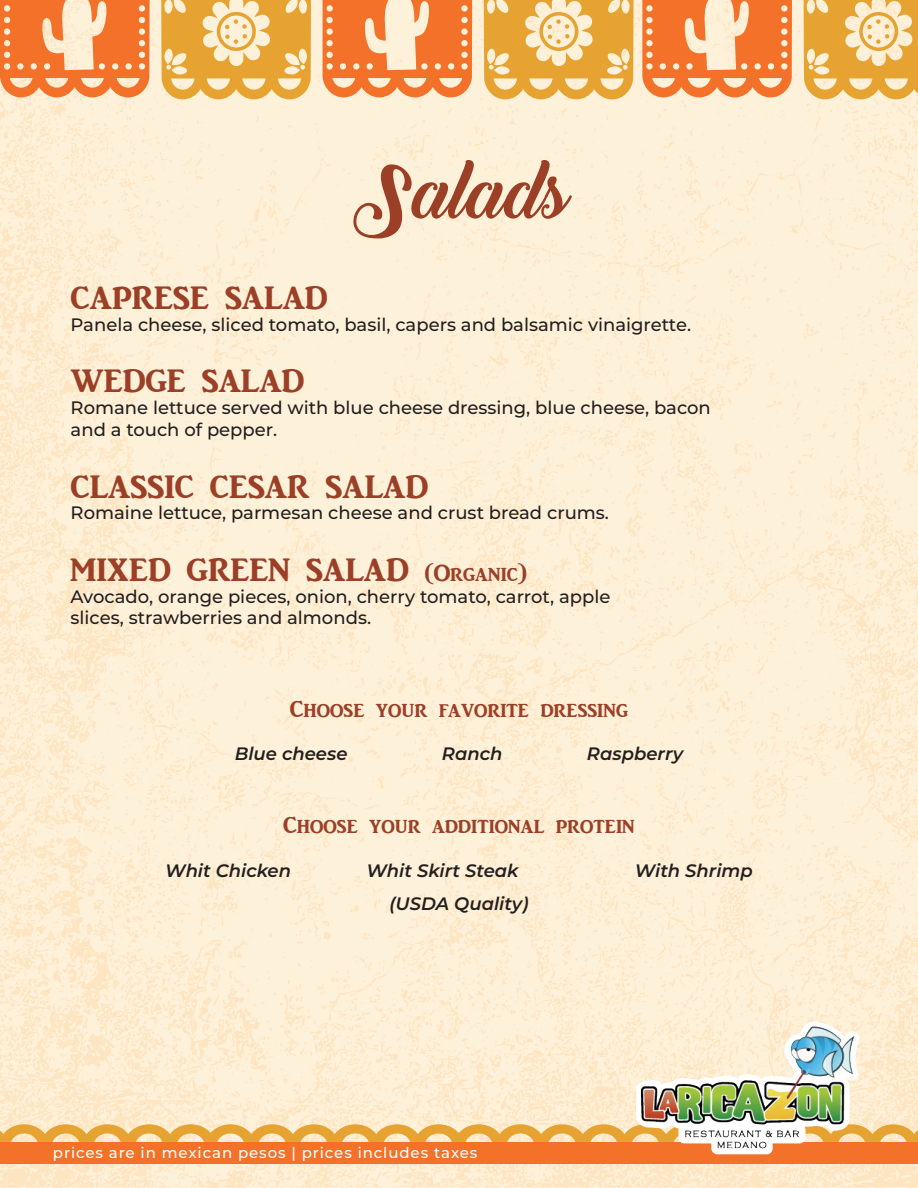
<style>
.page{position:relative;width:918px;height:1188px;background:#fff}
.page>*{position:absolute;margin:0;border:0;box-sizing:border-box;transform-origin:0 0}
.t1{font:72.45px "Backto Black Demo";color:#9c3f27}
.t2{font:33.6px "ARJULIAN";color:#9c3f27}
.t3{font:24px "ARJULIAN";color:#9c3f27}
.t4{font:500 18px/21.6px "Montserrat";color:#231f20}
.t5{font:italic 600 18px "Montserrat";color:#231f20}
.t6{font:500 15px "Montserrat";letter-spacing:.06em;color:#fff}
.s1{font-size:24px}
</style>
<div class="page">
<img style="left:0;top:0;width:918px;height:1188px">
<div style="left:0;top:1142px;width:464px;height:22px;background:#f37129"></div>
<div style="left:454px;top:1142px;width:464px;height:22px;background:#f37129"></div>
<svg style="left:0;top:0;width:150px;height:97px;background:#f6975d"></svg>
<svg style="left:161px;top:0;width:150px;height:99px;background:#eebd6a"></svg>
<svg style="left:323px;top:0;width:149px;height:97px;background:#f6985e"></svg>
<svg style="left:484px;top:0;width:150px;height:99px;background:#eebd69"></svg>
<svg style="left:642px;top:0;width:150px;height:97px;background:#f6985f"></svg>
<svg style="left:804px;top:0;width:114px;height:99px;background:#eebf6d"></svg>
<svg style="left:0;top:1022px;width:918px;height:132px;background:#fadab4"></svg>
<img style="left:642px;top:1027px;width:212px;height:121px">
<h1 class="t1" style="left:353px;top:151px;width:218px">Salads</h1>
<h2 class="t2" style="left:71px;top:280px;width:259px">CAPRESE SALAD</h2>
<p class="t4" style="left:71px;top:313px;width:622px">Panela cheese, sliced tomato, basil, capers and balsamic vinaigrette.</p>
<h2 class="t2" style="left:71px;top:363px;width:235px">WEDGE SALAD</h2>
<p class="t4" style="left:71px;top:396px;width:642px">Romane lettuce served with blue cheese dressing, blue cheese, bacon and a touch of pepper.</p>
<h2 class="t2" style="left:71px;top:468px;width:359px">CLASSIC CESAR SALAD</h2>
<p class="t4" style="left:71px;top:501px;width:540px">Romaine lettuce, parmesan cheese and crust bread crums.</p>
<h2 class="t2" style="left:71px;top:552px;width:458px">MIXED GREEN SALAD <span class="s1">(Organic)</span></h2>
<p class="t4" style="left:71px;top:585px;width:541px">Avocado, orange pieces, onion, cherry tomato, carrot, apple slices, strawberries and almonds.</p>
<h3 class="t3" style="left:290px;top:696px;width:340px">Choose your favorite dressing</h3>
<p class="t5" style="left:235px;top:741px;width:114px">Blue cheese</p>
<p class="t5" style="left:442px;top:741px;width:62px">Ranch</p>
<p class="t5" style="left:587px;top:741px;width:98px">Raspberry</p>
<h3 class="t3" style="left:283px;top:812px;width:353px">Choose your additional protein</h3>
<p class="t5" style="left:165px;top:857px;width:128px">Whit Chicken</p>
<p class="t5" style="left:366px;top:857px;width:154px">Whit Skirt Steak</p>
<p class="t5" style="left:635px;top:857px;width:120px">With Shrimp</p>
<p class="t5" style="left:389px;top:890px;width:141px">(USDA Quality)</p>
<p class="t6" style="left:53px;top:1143px;width:426px">prices are in mexican pesos | prices includes taxes</p>
</div>
